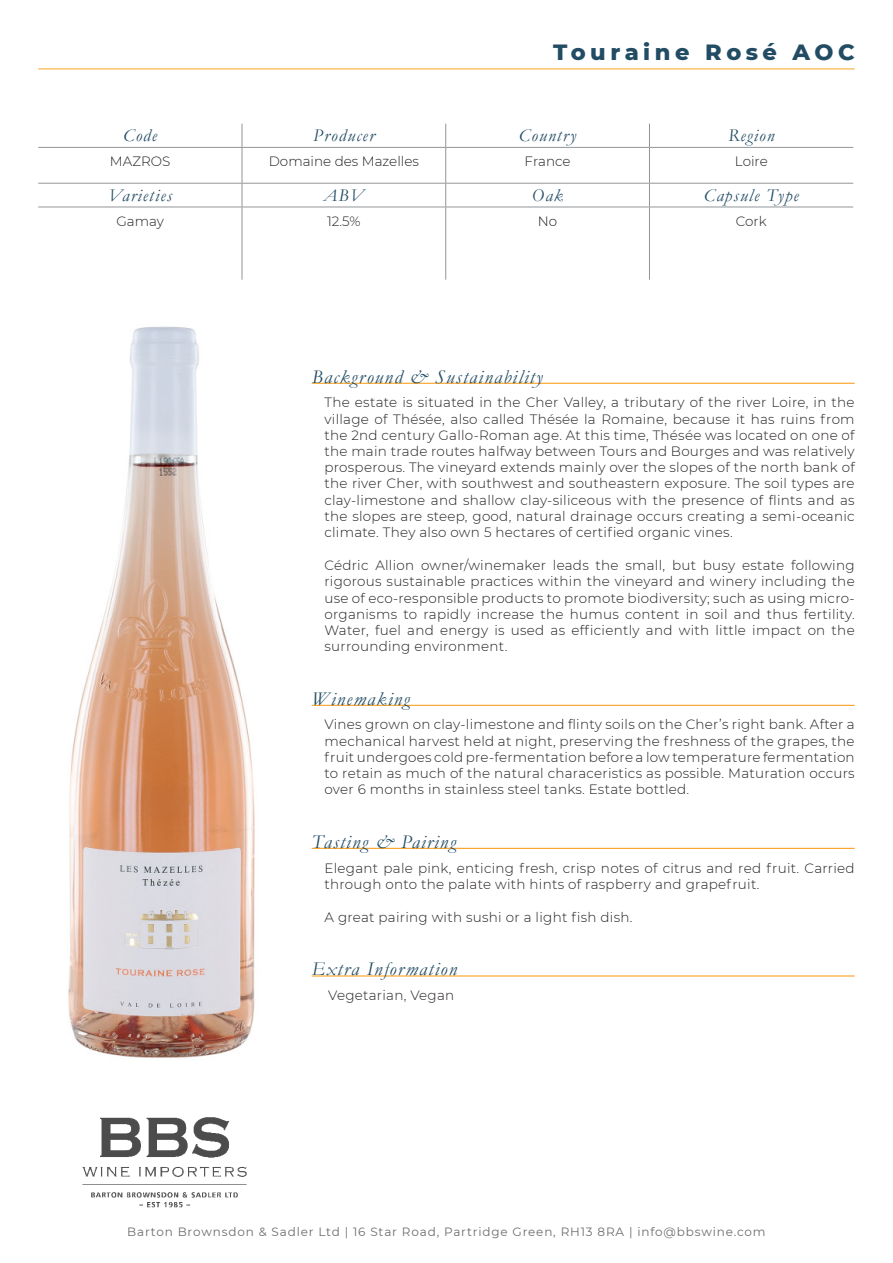
<style>
.page{position:relative;width:893px;height:1263px;background:#fff}
.page>*{position:absolute;margin:0;border:0;box-sizing:border-box;transform-origin:0 0}
.Paragraph_Style_1{font:800 22.5px "Montserrat";letter-spacing:.2em;color:#224c63}
.Main_text_header{font:italic 19.5px "Garamond";letter-spacing:.07em;color:#224c63}
.Shortlist_Header{font:italic 18px "Garamond";letter-spacing:.07em;color:#224c63}
.Main_text{font:300 13.5px/16.2px "Montserrat";letter-spacing:.02em;color:#231f20;text-align:justify}
.Shortlist_text{font:300 13.5px "Montserrat";color:#231f20}
.t1{font:12px "Montserrat";letter-spacing:.07em;color:#6c6d70}
</style>
<div class="page">
<img style="left:82px;top:1117px;width:165px;height:91px">
<hr style="left:312px;top:383px;width:543px;height:1px;background:#f9a224">
<hr style="left:312px;top:705px;width:543px;height:1px;background:#f9a224">
<hr style="left:312px;top:848px;width:543px;height:1px;background:#f9a224">
<hr style="left:312px;top:975px;width:543px;height:1px;background:#f9a224">
<img style="left:68px;top:326px;width:187px;height:732px">
<svg style="left:242px;top:124px;width:1px;height:23px"></svg>
<svg style="left:445px;top:124px;width:1px;height:23px"></svg>
<svg style="left:649px;top:124px;width:1px;height:23px"></svg>
<hr style="left:38px;top:147px;width:204px;height:1px;background:#939598">
<hr style="left:242px;top:147px;width:204px;height:1px;background:#939598">
<hr style="left:242px;top:148px;width:1px;height:35px;background:#939598">
<hr style="left:446px;top:147px;width:203px;height:1px;background:#939598">
<hr style="left:445px;top:148px;width:1px;height:35px;background:#939598">
<hr style="left:649px;top:147px;width:204px;height:1px;background:#939598">
<hr style="left:649px;top:148px;width:1px;height:35px;background:#939598">
<hr style="left:38px;top:183px;width:204px;height:1px;background:#939598">
<hr style="left:242px;top:183px;width:204px;height:1px;background:#939598">
<svg style="left:242px;top:184px;width:1px;height:23px"></svg>
<hr style="left:446px;top:183px;width:203px;height:1px;background:#939598">
<svg style="left:445px;top:184px;width:1px;height:23px"></svg>
<hr style="left:649px;top:183px;width:204px;height:1px;background:#939598">
<svg style="left:649px;top:184px;width:1px;height:23px"></svg>
<hr style="left:38px;top:207px;width:204px;height:1px;background:#939598">
<hr style="left:242px;top:207px;width:204px;height:1px;background:#939598">
<hr style="left:242px;top:207px;width:1px;height:73px;background:#939598">
<hr style="left:446px;top:207px;width:203px;height:1px;background:#939598">
<hr style="left:445px;top:207px;width:1px;height:73px;background:#939598">
<hr style="left:649px;top:207px;width:204px;height:1px;background:#939598">
<hr style="left:649px;top:207px;width:1px;height:73px;background:#939598">
<hr style="left:38px;top:69px;width:817px;height:1px;background:#f9a224">
<p class="Paragraph_Style_1" style="left:553px;top:36px;width:303px">Touraine Rosé AOC</p>
<p class="Shortlist_Header" style="left:123px;top:124px;width:35px">Code</p>
<p class="Shortlist_Header" style="left:313px;top:124px;width:63px">Producer</p>
<p class="Shortlist_Header" style="left:519px;top:124px;width:59px">Country</p>
<p class="Shortlist_Header" style="left:728px;top:124px;width:48px">Region</p>
<p class="Shortlist_text" style="left:110px;top:152px;width:62px">MAZROS</p>
<p class="Shortlist_text" style="left:269px;top:152px;width:152px">Domaine des Mazelles</p>
<p class="Shortlist_text" style="left:525px;top:152px;width:47px">France</p>
<p class="Shortlist_text" style="left:735px;top:152px;width:34px">Loire</p>
<p class="Shortlist_Header" style="left:108px;top:183px;width:66px">Varieties</p>
<p class="Shortlist_Header" style="left:323px;top:183px;width:42px">ABV</p>
<p class="Shortlist_Header" style="left:532px;top:183px;width:33px">Oak</p>
<p class="Shortlist_Header" style="left:704px;top:183px;width:96px">Capsule Type</p>
<p class="Shortlist_text" style="left:116px;top:212px;width:49px">Gamay</p>
<p class="Shortlist_text" style="left:327px;top:212px;width:35px">12.5%</p>
<p class="Shortlist_text" style="left:538px;top:212px;width:21px">No</p>
<p class="Shortlist_text" style="left:736px;top:212px;width:32px">Cork</p>
<p class="Main_text_header" style="left:312px;top:363px;width:232px">Background &amp; Sustainability</p>
<p class="Main_text" style="left:324px;top:394px;width:532px">The estate is situated in the Cher Valley, a tributary of the river Loire, in the village of Thésée, also called Thésée la Romaine, because it has ruins from the 2nd century Gallo-Roman age. At this time, Thésée was located on one of the main trade routes halfway between Tours and Bourges and was relatively prosperous. The vineyard extends mainly over the slopes of the north bank of the river Cher, with southwest and southeastern exposure. The soil types are clay-limestone and shallow clay-siliceous with the presence of flints and as the slopes are steep, good, natural drainage occurs creating a semi-oceanic climate. They also own 5 hectares of certified organic vines.</p>
<p class="Main_text" style="left:324px;top:557px;width:532px">Cédric Allion owner/winemaker leads the small, but busy estate following rigorous sustainable practices within the vineyard and winery including the use of eco-responsible products to promote biodiversity; such as using micro&shy;organisms to rapidly increase the humus content in soil and thus fertility.<br>Water, fuel and energy is used as efficiently and with little impact on the surrounding environment.</p>
<p class="Main_text_header" style="left:312px;top:685px;width:100px">Winemaking</p>
<p class="Main_text" style="left:324px;top:716px;width:532px">Vines grown on clay-limestone and flinty soils on the Cher’s right bank. After a mechanical harvest held at night, preserving the freshness of the grapes, the fruit undergoes cold pre-fermentation before a low temperature fermentation to retain as much of the natural characeristics as possible. Maturation occurs over 6 months in stainless steel tanks. Estate bottled.</p>
<p class="Main_text_header" style="left:312px;top:828px;width:146px">Tasting &amp; Pairing</p>
<p class="Main_text" style="left:324px;top:859px;width:532px">Elegant pale pink, enticing fresh, crisp notes of citrus and red fruit. Carried through onto the palate with hints of raspberry and grapefruit.</p>
<p class="Main_text" style="left:324px;top:908px;width:309px">A great pairing with sushi or a light fish dish.</p>
<p class="Main_text_header" style="left:312px;top:956px;width:147px">Extra Information</p>
<p class="Main_text" style="left:328px;top:987px;width:128px">Vegetarian, Vegan</p>
<p class="t1" style="left:127px;top:1224px;width:640px">Barton Brownsdon &amp; Sadler Ltd | 16 Star Road, Partridge Green, RH13 8RA | info@bbswine.com</p>
</div>
